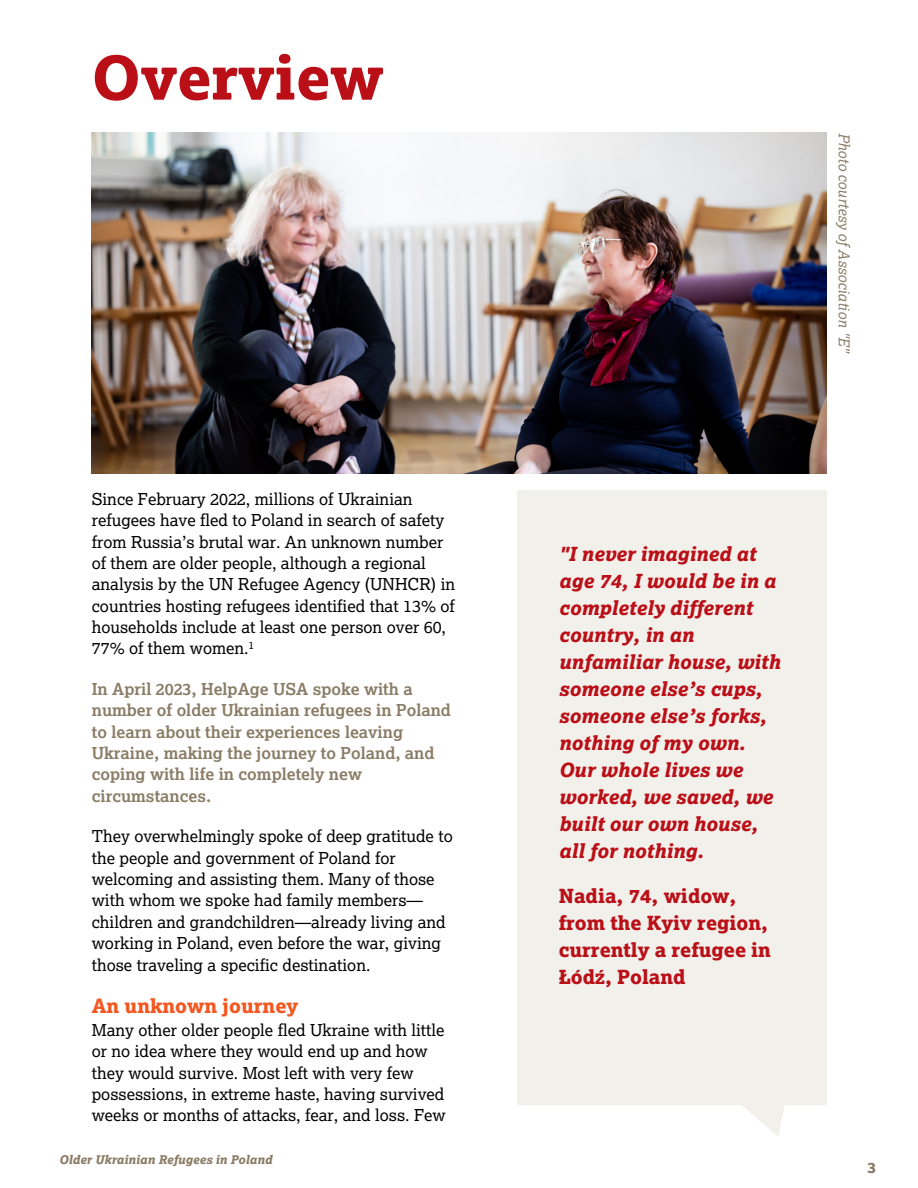
<style>
.page{position:relative;width:918px;height:1188px;background:#fff}
.page>*{position:absolute;margin:0;border:0;box-sizing:border-box;transform-origin:0 0}
.t1{font:60px "Lexia X Bold";color:#bb0f18}
.t2{font:italic 19.5px/27px "Lexia X Bold";color:#bb0f18}
.t3{font:19.5px/27px "Lexia X Bold";color:#bb0f18}
.t4{font:19.5px "Lexia X Bold";color:#f25821}
.t5{font:16.5px/21.3px "Lexia";color:#000}
.t6{font:700 16.5px/21.3px "Lexia";color:#8a7c66}
.t7{font:italic 15px "Lexia";color:#8a7c66}
.t8{font:15px "Lexia X Bold";color:#8a7c66}
.t9{font:italic 12px "Lexia X Bold";color:#8a7c66}
.t10{font:10.5px "Lexia";color:#000}
</style>
<div class="page">
<img style="left:92px;top:133px;width:734px;height:340px">
<div style="left:517px;top:490px;width:310px;height:614px;background:#f2f0ea"></div>
<svg style="left:702px;top:1104px;width:124px;height:32px"></svg>
<p class="t1" style="left:92px;top:43px;width:293px">Overview</p>
<p class="t5" style="left:92px;top:488px;width:365px">Since February 2022, millions of Ukrainian refugees have fled to Poland in search of safety from Russia’s brutal war. An unknown number of them are older people, although a regional analysis by the UN Refugee Agency (UNHCR) in countries hosting refugees identified that 13% of households include at least one person over 60, 77% of them women.</p>
<p class="t6" style="left:92px;top:679px;width:361px">In April 2023, HelpAge USA spoke with a number of older Ukrainian refugees in Poland to learn about their experiences leaving Ukraine, making the journey to Poland, and coping with life in completely new circumstances.</p>
<p class="t5" style="left:92px;top:826px;width:362px">They overwhelmingly spoke of deep gratitude to the people and government of Poland for welcoming and assisting them. Many of those with whom we spoke had family members— children and grandchildren—already living and working in Poland, even before the war, giving those traveling a specific destination.</p>
<p class="t4" style="left:92px;top:995px;width:208px">An unknown journey</p>
<p class="t5" style="left:92px;top:1019px;width:355px">Many other older people fled Ukraine with little or no idea where they would end up and how they would survive. Most left with very few possessions, in extreme haste, having survived weeks or months of attacks, fear, and loss. Few</p>
<p class="t10" style="left:249px;top:639px;width:7px">1</p>
<p class="t9" style="left:59px;top:1153px;width:215px">Older Ukrainian Refugees in Poland</p>
<p class="t7" style="left:853px;top:133px;width:223px;rotate:90deg">Photo courtesy ofAssociation "E"</p>
<p class="t2" style="left:559px;top:541px;width:223px">"I never imagined at age 74, I would be in a completely different country, in an unfamiliar house, with someone else’s cups, someone else’s forks, nothing of my own.<br>Our whole lives we worked, we saved, we built our own house, all for nothing.</p>
<p class="t3" style="left:559px;top:882px;width:214px">Nadia, 74, widow, from the Kyiv region, currently a refugee in<br>Łódź, Poland</p>
<p class="t8" style="left:868px;top:1159px;width:10px">3</p>
</div>
